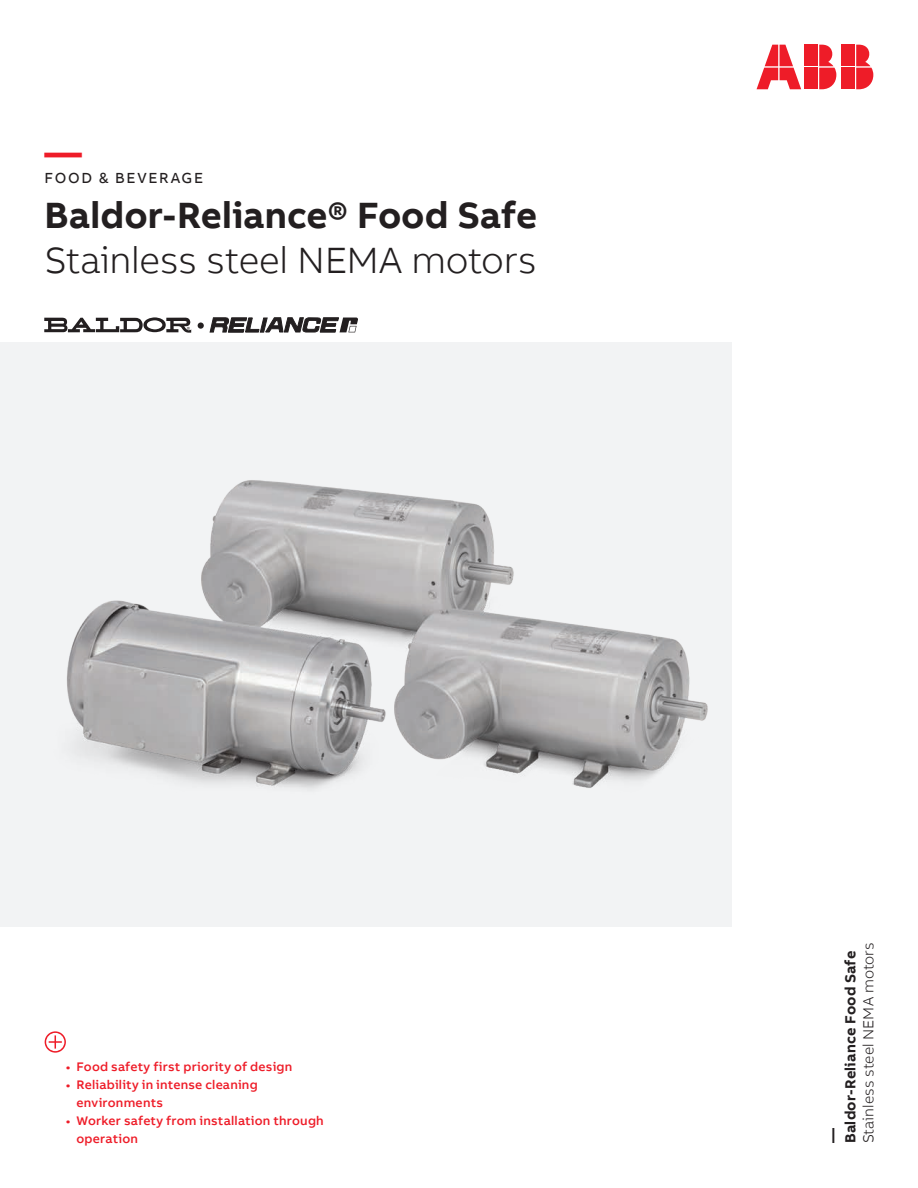
<style>
.page{position:relative;width:918px;height:1188px;background:#fff}
.page>*{position:absolute;margin:0;border:0;box-sizing:border-box;transform-origin:0 0}
.t1{font:700 37.5px "AB Bvoice";color:#231f20}
.t2{font:300 37.5px "AB Bvoice";letter-spacing:-.01em;color:#231f20}
.t3{font:700 37.5px "AB Bvoice";color:#ee1c28}
.t4{font:700 15px/18px "AB Bvoice";letter-spacing:.015em;color:#231f20}
.t5{font:300 15px "AB Bvoice";letter-spacing:.005em;color:#231f20}
.t6{font:15px "AB Bvoice";letter-spacing:.115em;color:#231f20}
.t7{font:500 12.75px/18px "AB Bvoice";letter-spacing:.015em;color:#ee1c28}
</style>
<div class="page">
<img style="left:0;top:329px;width:732px;height:598px">
<svg style="left:45px;top:1031px;width:21px;height:22px"></svg>
<div style="left:842px;top:45px;width:13px;height:21px;background:#ee1c28"></div>
<div style="left:842px;top:68px;width:13px;height:21px;background:#ee1c28"></div>
<svg style="left:856px;top:45px;width:17px;height:44px"></svg>
<svg style="left:757px;top:45px;width:44px;height:44px"></svg>
<div style="left:805px;top:45px;width:13px;height:21px;background:#ee1c28"></div>
<div style="left:805px;top:68px;width:13px;height:21px;background:#ee1c28"></div>
<svg style="left:819px;top:45px;width:17px;height:44px"></svg>
<svg style="left:44px;top:317px;width:147px;height:16px"></svg>
<svg style="left:198px;top:323px;width:6px;height:6px"></svg>
<svg style="left:210px;top:317px;width:148px;height:16px"></svg>
<h1 class="t3" style="left:45px;top:128px;width:39px">—</h1>
<p class="t6" style="left:45px;top:169px;width:160px">FOOD &amp; BEVERAGE</p>
<h1 class="t1" style="left:45px;top:191px;width:494px">Baldor-Reliance® Food Safe</h1>
<h1 class="t2" style="left:45px;top:238px;width:494px">Stainless steel NEMA motors</h1>
<p class="t7" style="left:66px;top:1057px;width:228px">• Food safety first priority of design</p>
<p class="t7" style="left:77px;top:1075px;width:183px;text-indent:-11px">• Reliability in intense cleaning environments</p>
<p class="t7" style="left:77px;top:1111px;width:249px;text-indent:-11px">• Worker safety from installation through operation</p>
<p class="t4" style="left:823px;top:1143px;width:194px;rotate:-90deg">—<br>Baldor-Reliance Food Safe</p>
<p class="t5" style="left:859px;top:1143px;width:203px;rotate:-90deg">Stainless steel NEMA motors</p>
</div>
